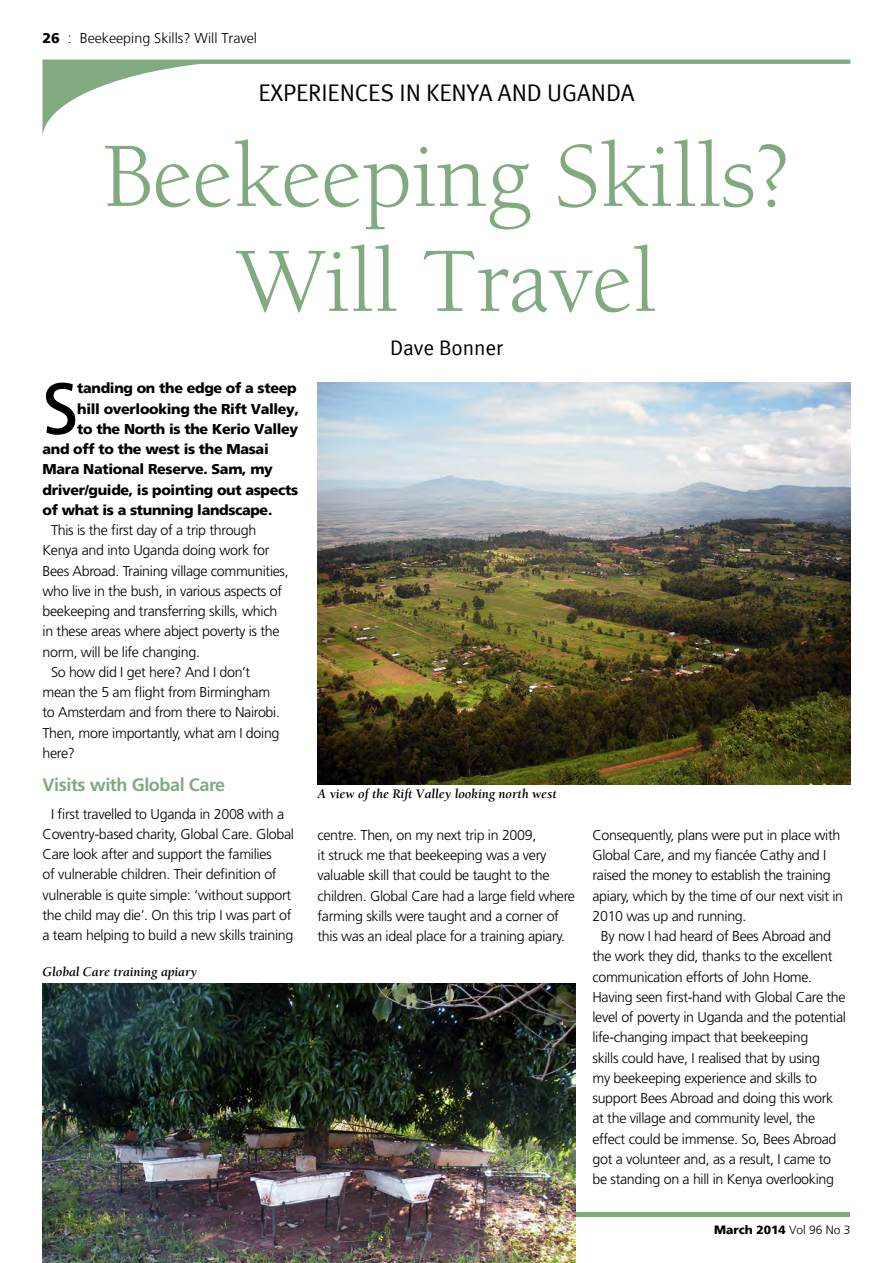
<style>
.page{position:relative;width:893px;height:1263px;background:#fff}
.page>*{position:absolute;margin:0;border:0;box-sizing:border-box;transform-origin:0 0}
.t1{font:94.5px/105px "Berkeley Std";letter-spacing:-.005em;color:#81aa80;text-align:center}
.t2{font:72.3px "Frutiger LT";color:#000}
.t3{font:24px "Meta Normal Roman";letter-spacing:-.005em;color:#000}
.t4{font:21px "Meta Normal Roman";letter-spacing:-.005em;color:#000}
.t5{font:700 18px "Frutiger LT Std";letter-spacing:-.025em;color:#81aa80}
.t6{font:300 14.25px/20.2px "Frutiger LT Std";letter-spacing:-.025em;color:#000}
.t7{font:900 14.25px "Frutiger LT";letter-spacing:-.025em;color:#000}
.t8{font:300 14.25px "Frutiger LT";color:#000}
.t9{font:italic 700 13.5px "Berkeley Std";letter-spacing:-.005em;color:#000}
.t10{font:900 12px "Frutiger LT";color:#000}
.s1{font-weight:900}
.s2{font-weight:300}
</style>
<div class="page">
<svg style="left:43px;top:60px;width:807px;height:73px"></svg>
<hr style="left:43px;top:1212px;width:807px;height:4px;background:#81aa80">
<img style="left:317px;top:383px;width:533px;height:402px">
<img style="left:43px;top:983px;width:532px;height:280px">
<p class="t8" style="left:43px;top:30px;width:216px"><span class="s1">26</span> : Beekeeping Skills? Will Travel</p>
<h3 class="t3" style="left:258px;top:79px;width:378px">EXPERIENCES IN KENYA AND UGANDA</h3>
<h1 class="t1" style="left:102px;top:125px;width:690px">Beekeeping Skills?<br>Will Travel</h1>
<h3 class="t4" style="left:390px;top:336px;width:115px">DAVE BONNER</h3>
<h2 class="t2" style="left:43px;top:366px;width:38px">S</h2>
<p class="t7" style="left:77px;top:380px;width:221px">tanding on the edge of a steep</p>
<p class="t7" style="left:77px;top:400px;width:223px">hill overlooking the Rift Valley,</p>
<p class="t7" style="left:77px;top:420px;width:223px">to the North is the Kerio Valley</p>
<p class="t7" style="left:43px;top:441px;width:228px">and off to the west is the Masai</p>
<p class="t7" style="left:43px;top:461px;width:232px">Mara National Reserve. Sam, my</p>
<p class="t7" style="left:43px;top:481px;width:257px">driver/guide, is pointing out aspects</p>
<p class="t7" style="left:43px;top:501px;width:231px">of what is a stunning landscape.</p>
<p class="t6" style="left:51px;top:520px;width:207px">This is the first day of a trip through</p>
<p class="t6" style="left:43px;top:541px;width:228px">Kenya and into Uganda doing work for</p>
<p class="t6" style="left:43px;top:561px;width:248px">Bees Abroad. Training village communities,</p>
<p class="t6" style="left:43px;top:581px;width:241px">who live in the bush, in various aspects of</p>
<p class="t6" style="left:43px;top:601px;width:236px">beekeeping and transferring skills, which</p>
<p class="t6" style="left:43px;top:622px;width:239px">in these areas where abject poverty is the</p>
<p class="t6" style="left:43px;top:642px;width:159px">norm, will be life changing.</p>
<p class="t6" style="left:51px;top:662px;width:201px">So how did I get here? And I don’t</p>
<p class="t6" style="left:43px;top:682px;width:229px">mean the 5 am flight from Birmingham</p>
<p class="t6" style="left:43px;top:703px;width:239px">to Amsterdam and from there to Nairobi.</p>
<p class="t6" style="left:43px;top:723px;width:238px">Then, more importantly, what am I doing</p>
<p class="t6" style="left:43px;top:743px;width:34px">here?</p>
<p class="t5" style="left:43px;top:774px;width:184px">Visits with Global Care</p>
<p class="t6" style="left:43px;top:804px;width:253px;text-indent:9px">I first travelled to Uganda in 2008 with a Coventry-based charity, Global Care. Global Care look after and support the families<br>of vulnerable children. Their definition of vulnerable is quite simple: ‘without support the child may die’. On this trip I was part of a team helping to build a new skills training</p>
<p class="t9" style="left:43px;top:964px;width:156px">Global Care training apiary</p>
<p class="t9" style="left:317px;top:787px;width:241px">A view of the Rift Valley looking north west</p>
<p class="t6" style="left:317px;top:825px;width:259px">centre. Then, on my next trip in 2009,<br>it struck me that beekeeping was a very valuable skill that could be taught to the children. Global Care had a large field where farming skills were taught and a corner of this was an ideal place for a training apiary.</p>
<p class="t6" style="left:592px;top:825px;width:249px">Consequently, plans were put in place with</p>
<p class="t6" style="left:592px;top:845px;width:235px">Global Care, and my fiancée Cathy and I</p>
<p class="t6" style="left:592px;top:865px;width:240px">raised the money to establish the training</p>
<p class="t6" style="left:592px;top:886px;width:252px">apiary, which by the time of our next visit in</p>
<p class="t6" style="left:592px;top:906px;width:156px">2010 was up and running.</p>
<p class="t6" style="left:601px;top:926px;width:232px">By now I had heard of Bees Abroad and</p>
<p class="t6" style="left:592px;top:946px;width:241px">the work they did, thanks to the excellent</p>
<p class="t6" style="left:592px;top:967px;width:221px">communication efforts of John Home.</p>
<p class="t6" style="left:592px;top:987px;width:255px">Having seen first-hand with Global Care the</p>
<p class="t6" style="left:592px;top:1007px;width:255px">level of poverty in Uganda and the potential</p>
<p class="t6" style="left:592px;top:1027px;width:217px">life-changing impact that beekeeping</p>
<p class="t6" style="left:592px;top:1048px;width:229px">skills could have, I realised that by using</p>
<p class="t6" style="left:592px;top:1068px;width:226px">my beekeeping experience and skills to</p>
<p class="t6" style="left:592px;top:1088px;width:242px">support Bees Abroad and doing this work</p>
<p class="t6" style="left:592px;top:1108px;width:224px">at the village and community level, the</p>
<p class="t6" style="left:592px;top:1129px;width:246px">effect could be immense. So, Bees Abroad</p>
<p class="t6" style="left:592px;top:1149px;width:240px">got a volunteer and, as a result, I came to</p>
<p class="t6" style="left:592px;top:1169px;width:243px">be standing on a hill in Kenya overlooking</p>
<p class="t10" style="left:714px;top:1222px;width:138px">March 2014 <span class="s2">Vol 96 No 3</span></p>
</div>
